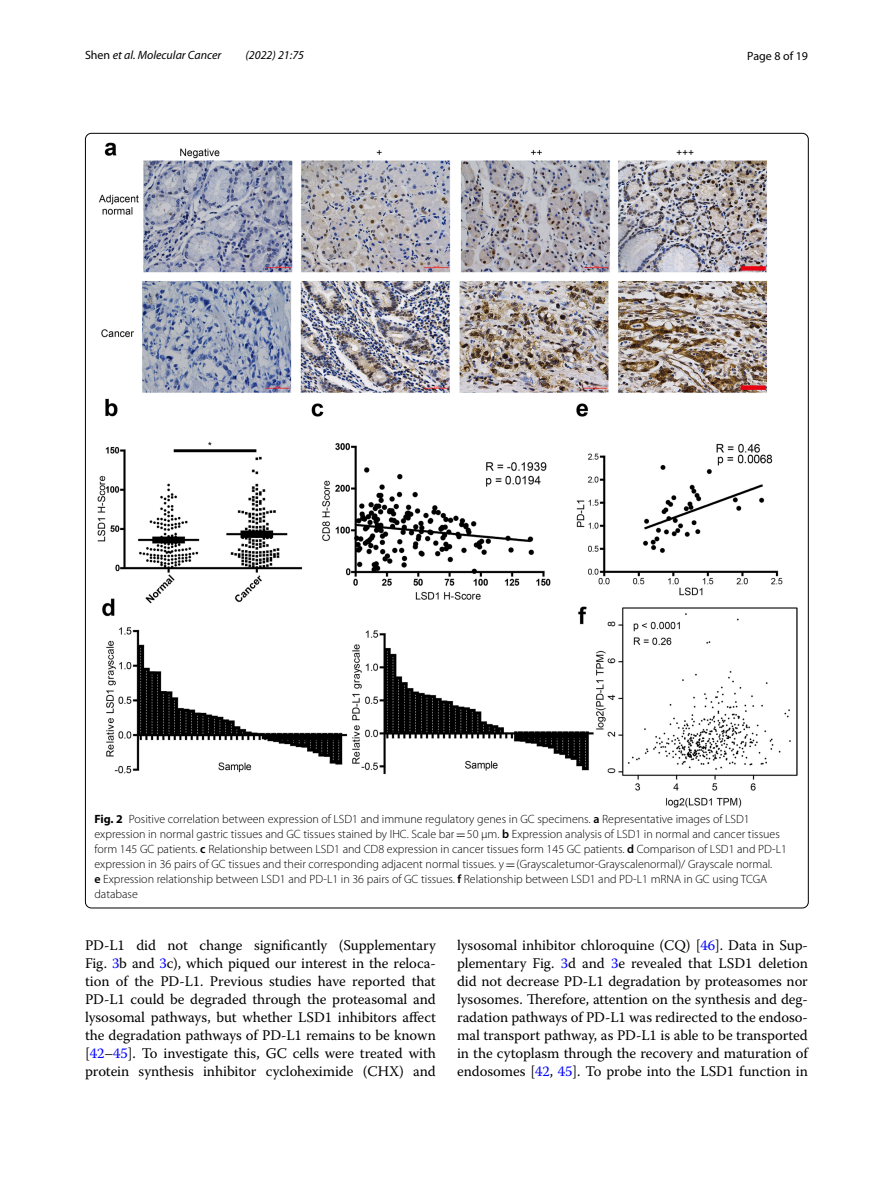
<style>
.page{position:relative;width:893px;height:1187px;background:#fff}
.page>*{position:absolute;margin:0;border:0;box-sizing:border-box;transform-origin:0 0}
.t1{font:14.7px/18px "Warnock Pro";letter-spacing:-.005em;color:#000;text-align:justify}
.t2{font:300 12px/15px "Myriad Pro";color:#000}
.t3{font:italic 12px "Myriad Pro";color:#000}
.t4{font:12px "Myriad Pro";color:#000}
.s1{font-style:normal}
.s2{font-weight:700}
.s3{font-weight:600}
.s4{font-family:"MTSY";font-weight:400}
.s5{color:#00f}
</style>
<div class="page">
<img style="left:97px;top:142px;width:700px;height:666px">
<p class="t3" style="left:85px;top:48px;width:138px"><span class="s1">Shen</span> et al. Molecular Cancer</p>
<p class="t3" style="left:245px;top:48px;width:60px">(2022) 21:75</p>
<p class="t4" style="left:747px;top:48px;width:62px">Page 8 of 19</p>
<p class="t2" style="left:94px;top:811px;width:694px"><span class="s2">Fig. 2</span> Positive correlation between expression of LSD1 and immune regulatory genes in GC specimens. <span class="s3">a</span> Representative images of LSD1 expression in normal gastric tissues and GC tissues stained by IHC. Scale bar<span class="s4">=</span>50 μm. <span class="s3">b</span> Expression analysis of LSD1 in normal and cancer tissues form 145 GC patients. <span class="s3">c</span> Relationship between LSD1 and CD8 expression in cancer tissues form 145 GC patients. <span class="s3">d</span> Comparison of LSD1 and PD-L1 expression in 36 pairs of GC tissues and their corresponding adjacent normal tissues. y<span class="s4">=</span>(Grayscaletumor-Grayscalenormal)/ Grayscale normal.<br><span class="s3">e</span> Expression relationship between LSD1 and PD-L1 in 36 pairs of GC tissues. <span class="s3">f</span> Relationship between LSD1 and PD-L1 mRNA in GC using TCGA database</p>
<p class="t1" style="left:85px;top:935px;width:352px">PD-L1 did not change significantly (Supplementary Fig. <span class="s5">3</span>b and <span class="s5">3</span>c), which piqued our interest in the reloca&shy;tion of the PD-L1. Previous studies have reported that PD-L1 could be degraded through the proteasomal and lysosomal pathways, but whether LSD1 inhibitors affect the degradation pathways of PD-L1 remains to be known [<span class="s5">42</span>–<span class="s5">45</span>]. To investigate this, GC cells were treated with protein synthesis inhibitor cycloheximide (CHX) and</p>
<p class="t1" style="left:457px;top:935px;width:352px">lysosomal inhibitor chloroquine (CQ) [<span class="s5">46</span>]. Data in Sup&shy;plementary Fig. <span class="s5">3</span>d and <span class="s5">3</span>e revealed that LSD1 deletion did not decrease PD-L1 degradation by proteasomes nor lysosomes. Therefore, attention on the synthesis and deg&shy;radation pathways of PD-L1 was redirected to the endoso&shy;mal transport pathway, as PD-L1 is able to be transported in the cytoplasm through the recovery and maturation of endosomes [<span class="s5">42</span>, <span class="s5">45</span>]. To probe into the LSD1 function in</p>
</div>
